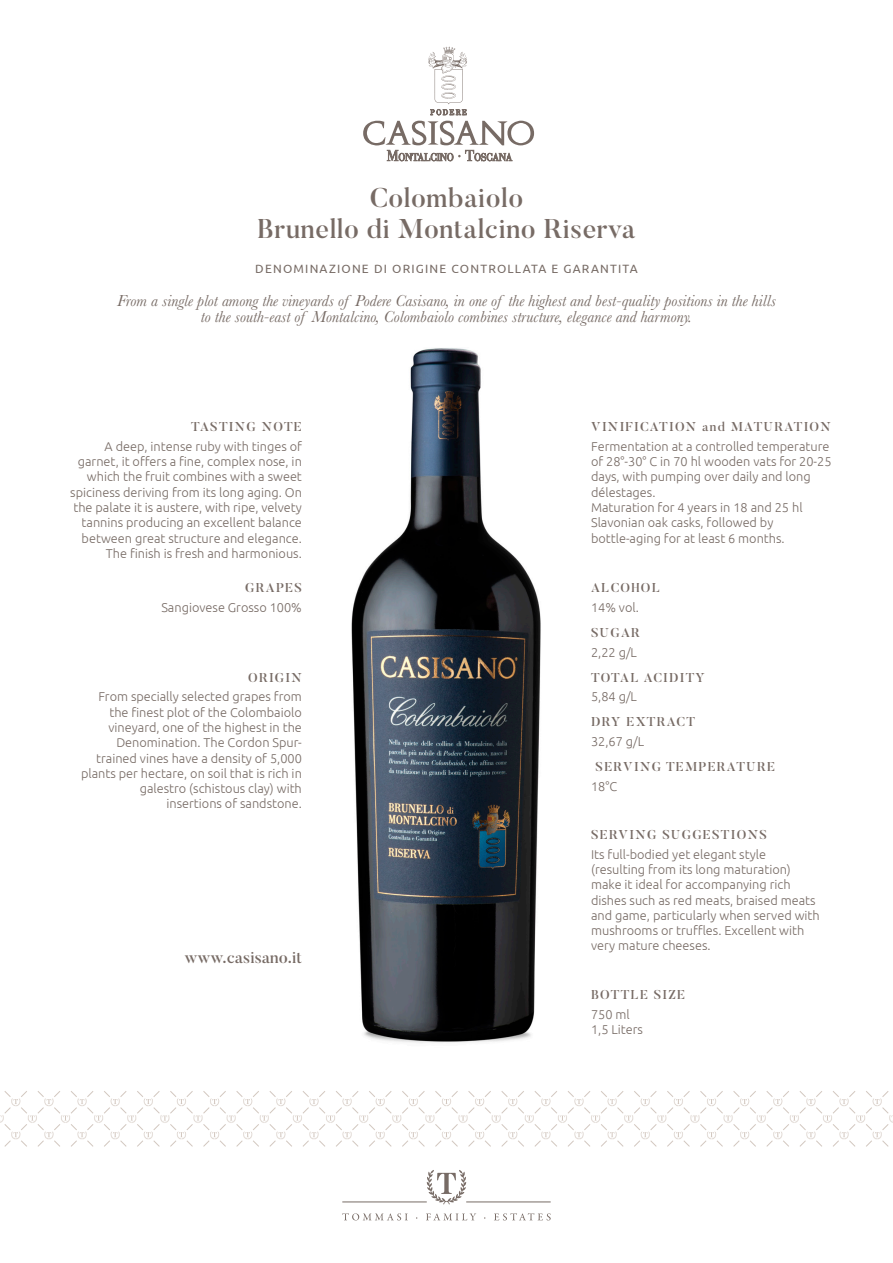
<style>
.page{position:relative;width:893px;height:1263px;background:#fff}
.page>*{position:absolute;margin:0;border:0;box-sizing:border-box;transform-origin:0 0}
.t1{font:500 27px "Butler";letter-spacing:.02em;color:#776b65}
.t2{font:italic 16.5px/16.5px "Baskerville";color:#776b65;text-align:center}
.t3{font:500 16.5px "Butler";color:#776b65}
.t4{font:300 12.75px/15.3px "Ubuntu";color:#776b65}
.t5{font:500 12.75px "Butler";letter-spacing:.1em;color:#776b65}
.t6{font:12px "Ubuntu";letter-spacing:.1em;color:#776b65}
</style>
<div class="page">
<svg style="left:0;top:1091px;width:893px;height:56px"></svg>
<svg style="left:427px;top:1170px;width:39px;height:34px"></svg>
<hr style="left:342px;top:1202px;width:85px;height:1px;background:#776b65">
<hr style="left:466px;top:1202px;width:85px;height:1px;background:#776b65">
<svg style="left:342px;top:1213px;width:209px;height:7px"></svg>
<svg style="left:363px;top:47px;width:171px;height:114px"></svg>
<img style="left:351px;top:348px;width:190px;height:695px">
<p class="t1" style="left:370px;top:180px;width:155px">Colombaiolo</p>
<p class="t1" style="left:257px;top:212px;width:380px">Brunello di Montalcino Riserva</p>
<p class="t6" style="left:255px;top:261px;width:384px">DENOMINAZIONE DI ORIGINE CONTROLLATA E GARANTITA</p>
<p class="t2" style="left:117px;top:292px;width:660px">From a single plot among the vineyards of Podere Casisano, in one of the highest and best-quality positions in the hills to the south-east of Montalcino, Colombaiolo combines structure, elegance and harmony.</p>
<p class="t5" style="left:191px;top:418px;width:112px">TASTING NOTE</p>
<p class="t4" style="left:70px;top:438px;width:233px;text-align:right">A deep, intense ruby with tinges of garnet, it offers a fine, complex nose, in which the fruit combines with a sweet spiciness deriving from its long aging. On the palate it is austere, with ripe, velvety tannins producing an excellent balance between great structure and elegance.<br>The finish is fresh and harmonious.</p>
<p class="t5" style="left:245px;top:580px;width:58px">GRAPES</p>
<p class="t4" style="left:161px;top:599px;width:142px">Sangiovese Grosso 100%</p>
<p class="t5" style="left:248px;top:669px;width:55px">ORIGIN</p>
<p class="t4" style="left:81px;top:689px;width:222px;text-align:right">From specially selected grapes from the finest plot of the Colombaiolo vineyard, one of the highest in the Denomination. The Cordon Spur&shy;trained vines have a density of 5,000 plants per hectare, on soil that is rich in</p>
<p class="t4" style="left:140px;top:781px;width:164px">galestro (schistous clay) with</p>
<p class="t4" style="left:166px;top:796px;width:137px">insertions of sandstone.</p>
<p class="t3" style="left:185px;top:946px;width:119px">www.casisano.it</p>
<p class="t5" style="left:591px;top:418px;width:241px">VINIFICATION and MATURATION</p>
<p class="t4" style="left:591px;top:438px;width:242px">Fermentation at a controlled temperature of 28°-30° C in 70 hl wooden vats for 20-25 days, with pumping over daily and long délestages.</p>
<p class="t4" style="left:591px;top:500px;width:213px">Maturation for 4 years in 18 and 25 hl<br>Slavonian oak casks, followed by</p>
<p class="t4" style="left:591px;top:530px;width:195px">bottle-aging for at least 6 months.</p>
<p class="t5" style="left:591px;top:580px;width:70px">ALCOHOL</p>
<p class="t4" style="left:591px;top:599px;width:49px">14% vol.</p>
<p class="t5" style="left:591px;top:624px;width:50px">SUGAR</p>
<p class="t4" style="left:591px;top:644px;width:47px">2,22 g/L</p>
<p class="t5" style="left:591px;top:669px;width:115px">TOTAL ACIDITY</p>
<p class="t4" style="left:591px;top:689px;width:47px">5,84 g/L</p>
<p class="t5" style="left:591px;top:714px;width:106px">DRY EXTRACT</p>
<p class="t4" style="left:591px;top:733px;width:55px">32,67 g/L</p>
<p class="t5" style="left:596px;top:758px;width:181px">SERVING TEMPERATURE</p>
<p class="t4" style="left:591px;top:778px;width:28px">18°C</p>
<p class="t5" style="left:591px;top:826px;width:177px">SERVING SUGGESTIONS</p>
<p class="t4" style="left:591px;top:846px;width:176px">Its full-bodied yet elegant style</p>
<p class="t4" style="left:591px;top:861px;width:201px">(resulting from its long maturation)</p>
<p class="t4" style="left:591px;top:877px;width:230px">make it ideal for accompanying rich dishes such as red meats, braised meats and game, particularly when served with mushrooms or truffles. Excellent with very mature cheeses.</p>
<p class="t5" style="left:591px;top:987px;width:96px">BOTTLE SIZE</p>
<p class="t4" style="left:591px;top:1007px;width:40px">750 ml</p>
<p class="t4" style="left:591px;top:1022px;width:53px">1,5 Liters</p>
</div>
